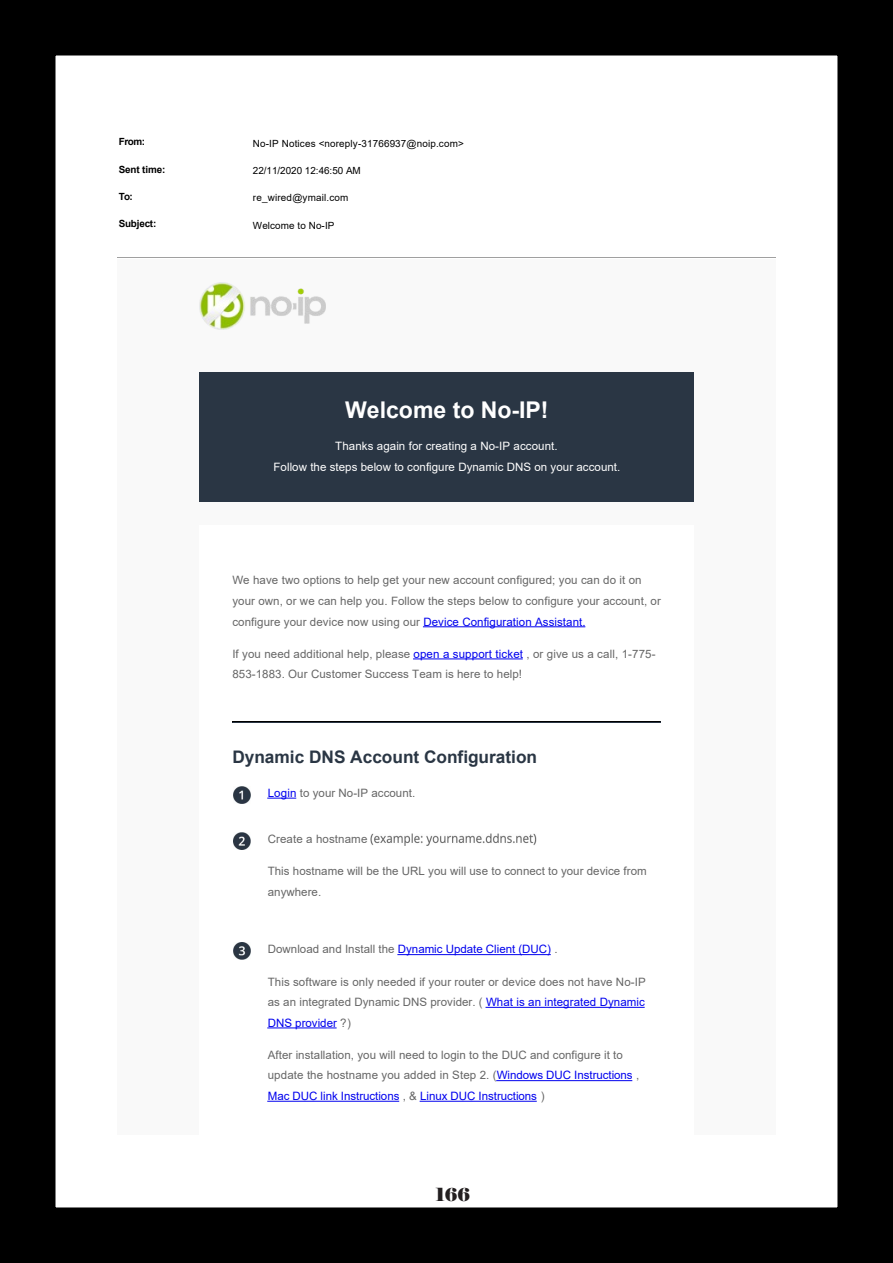
<style>
.page{position:relative;width:893px;height:1263px;background:#fff}
.page>*{position:absolute;margin:0;border:0;box-sizing:border-box;transform-origin:0 0}
.t1{font:700 23.1px "Arial";color:#fff}
.t2{font:18px "Elephant";color:#231f20}
.t3{font:700 17.25px "Arial";color:#2a3644}
.t4{font:11.55px/20.5px "Arial";letter-spacing:.005em;color:#666}
.t5{font:11.55px/20.5px "Arial";letter-spacing:.005em;color:#fff;text-align:center}
.t6{font:11.55px "Arial";color:#00e}
.t7{font:9.9px "Arial";letter-spacing:.015em;color:#000}
.t8{font:700 9.9px "Arial";letter-spacing:-.02em;color:#000}
.s1{color:#00e}
.s2{color:#666}
</style>
<div class="page">
<div style="left:117px;top:128px;width:659px;height:1007px;background:#f9f9f9"></div>
<div style="left:117px;top:128px;width:659px;height:130px;background:#fff"></div>
<hr style="left:117px;top:257px;width:659px;height:1px;background:#a0a0a0">
<div style="left:199px;top:372px;width:495px;height:129px;background:#2a3644"></div>
<div style="left:199px;top:526px;width:495px;height:609px;background:#fff"></div>
<hr style="left:232px;top:721px;width:429px;height:1px;background:#000">
<hr style="left:232px;top:722px;width:429px;height:1px;background:#2a3644">
<img style="left:199px;top:283px;width:126px;height:46px">
<hr style="left:423px;top:626px;width:162px;height:1px;background:#00e">
<hr style="left:414px;top:658px;width:108px;height:1px;background:#00e">
<img style="left:233px;top:786px;width:17px;height:17px">
<svg style="left:268px;top:798px;width:28px;height:1px"></svg>
<img style="left:233px;top:832px;width:17px;height:18px">
<img style="left:371px;top:833px;width:165px;height:12px">
<img style="left:233px;top:943px;width:17px;height:17px">
<hr style="left:398px;top:954px;width:152px;height:1px;background:#00e">
<hr style="left:486px;top:1007px;width:158px;height:1px;background:#00e">
<hr style="left:268px;top:1027px;width:68px;height:1px;background:#00e">
<hr style="left:497px;top:1080px;width:135px;height:1px;background:#00e">
<hr style="left:268px;top:1101px;width:131px;height:1px;background:#00e">
<hr style="left:420px;top:1101px;width:116px;height:1px;background:#00e">
<div style="left:0;top:0;width:893px;height:1263px;border:56px solid #000"></div>
<p class="t8" style="left:119px;top:135px;width:28px">From:</p>
<p class="t7" style="left:253px;top:137px;width:212px">No-IP Notices &lt;noreply-31766937@noip.com&gt;</p>
<p class="t8" style="left:119px;top:162px;width:48px">Sent time:</p>
<p class="t7" style="left:253px;top:164px;width:109px">22/11/2020 12:46:50 AM</p>
<p class="t8" style="left:119px;top:189px;width:16px">To:</p>
<p class="t7" style="left:253px;top:191px;width:97px">re_wired@ymail.com</p>
<p class="t8" style="left:119px;top:216px;width:39px">Subject:</p>
<p class="t7" style="left:253px;top:218px;width:83px">Welcome to No-IP</p>
<p class="t1" style="left:345px;top:394px;width:205px">Welcome to No-IP!</p>
<p class="t5" style="left:274px;top:436px;width:348px">Thanks again for creating a No-IP account.<br>Follow the steps below to configure Dynamic DNS on your account.</p>
<p class="t4" style="left:232px;top:570px;width:430px">We have two options to help get your new account configured; you can do it on your own, or we can help you. Follow the steps below to configure your account, or configure your device now using our <span class="s1">Device Configuration Assistant.</span></p>
<p class="t4" style="left:232px;top:643px;width:425px">If you need additional help, please <span class="s1">open a support ticket</span> , or give us a call, 1-775-<br>853-1883. Our Customer Success Team is here to help!</p>
<p class="t3" style="left:232px;top:745px;width:306px">Dynamic DNS Account Configuration</p>
<p class="t4" style="left:268px;top:782px;width:149px"><span class="s1">Login</span> to your No-IP account.</p>
<p class="t4" style="left:268px;top:829px;width:101px">Create a hostname</p>
<p class="t4" style="left:268px;top:861px;width:380px">This hostname will be the URL you will use to connect to your device from anywhere.</p>
<p class="t6" style="left:268px;top:941px;width:291px"><span class="s2">Download and Install the</span> Dynamic Update Client (DUC) <span class="s2">.</span></p>
<p class="t4" style="left:268px;top:971px;width:379px;text-align:justify">This software is only needed if your router or device does not have No-IP as an integrated Dynamic DNS provider. ( <span class="s1">What is an integrated Dynamic DNS provider</span> ?)</p>
<p class="t4" style="left:268px;top:1044px;width:373px">After installation, you will need to login to the DUC and configure it to update the hostname you added in Step 2. (<span class="s1">Windows DUC Instructions</span> ,<br><span class="s1">Mac DUC link Instructions</span> , &amp; <span class="s1">Linux DUC Instructions</span> )</p>
<h2 class="t2" style="left:435px;top:1183px;width:36px">166</h2>
</div>
